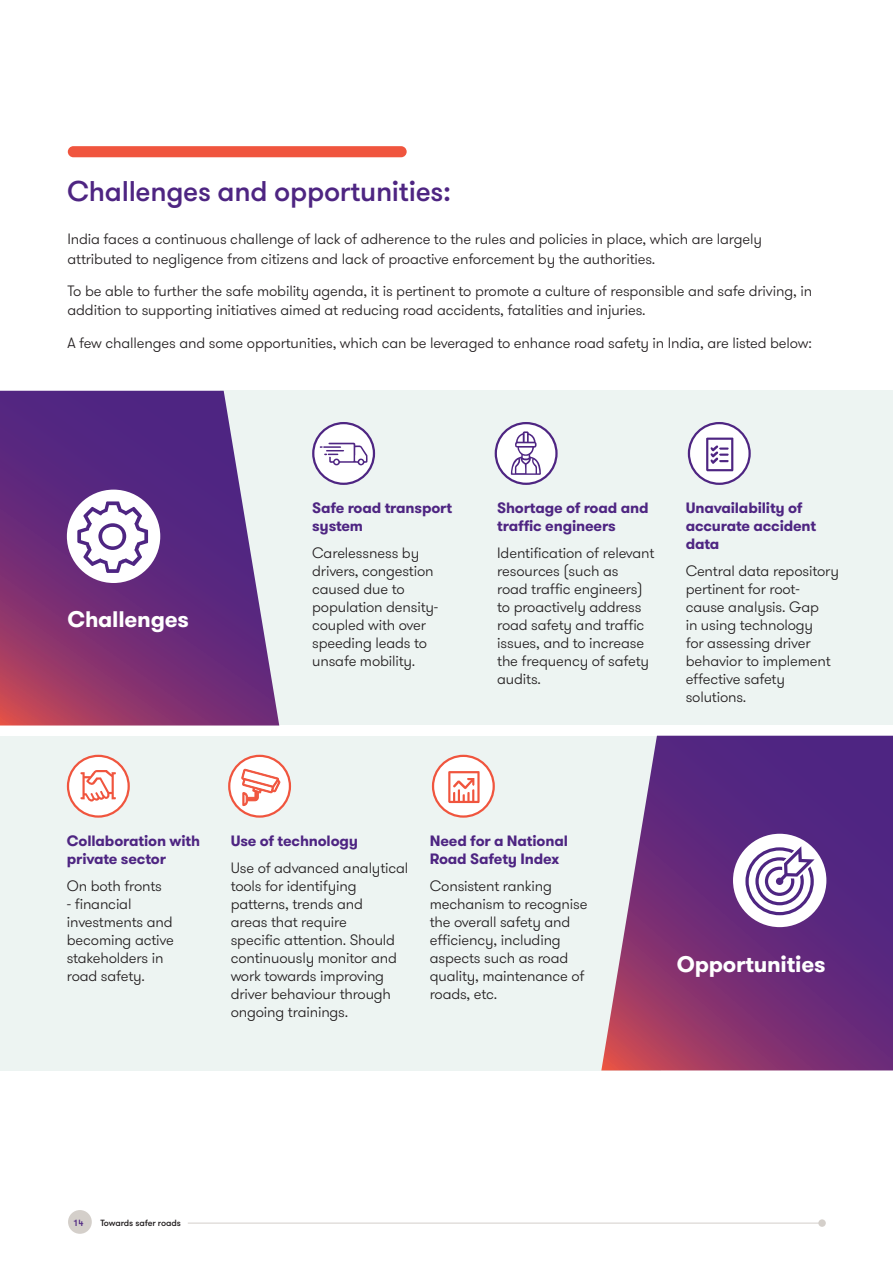
<style>
.page{position:relative;width:893px;height:1263px;background:#fff}
.page>*{position:absolute;margin:0;border:0;box-sizing:border-box;transform-origin:0 0}
._01_Headline_one_Bold_54pt{font:500 28.5px "GT Walsheim Pro";letter-spacing:-.01em;color:#4e2582}
._43_Tbl_head{font:700 22.5px "GT Walsheim Pro";letter-spacing:-.01em;color:#fff}
._12_Body_bullet_level_01{font:300 15px/18px "GT Walsheim Pro";letter-spacing:-.01em;color:#231f20}
._11_Body_text{font:300 15px/19.5px "GT Walsheim Pro";letter-spacing:-.01em;color:#231f20}
._12_Body_bullet_level_01-2{font:700 15px/18px "GT Walsheim Pro";letter-spacing:-.01em;color:#4e2582}
.t1{font:500 9px "GT Walsheim Pro";letter-spacing:-.01em;color:#231f20}
.t2{font:500 9px "GT Walsheim Pro";color:#4e2582}
</style>
<div class="page">
<div style="left:68px;top:1210px;width:24px;height:24px;background:#d4cfca;border-radius:50%"></div>
<div style="left:818px;top:1219px;width:8px;height:8px;background:#d4cfca;border-radius:50%"></div>
<hr style="left:188px;top:1223px;width:634px;height:1px;background:#d4cfca">
<div style="left:221px;top:390px;width:672px;height:335px;background:#edf4f2"></div>
<svg style="left:0;top:391px;width:279px;height:334px;background:#784085"></svg>
<div style="left:313px;top:423px;width:61px;height:61px;background:#fff;border-radius:50%"></div>
<div style="left:312px;top:422px;width:63px;height:63px;border:2px solid #4e2582;border-radius:50%"></div>
<div style="left:496px;top:423px;width:60px;height:61px;background:#fff;border-radius:50%"></div>
<div style="left:495px;top:422px;width:63px;height:63px;border:2px solid #4e2582;border-radius:50%"></div>
<svg style="left:689px;top:423px;width:61px;height:61px;background:#ede9f2"></svg>
<div style="left:688px;top:422px;width:63px;height:63px;border:2px solid #4e2582;border-radius:50%"></div>
<div style="left:67px;top:490px;width:93px;height:93px;background:#fff;border-radius:50%"></div>
<svg style="left:77px;top:501px;width:71px;height:81px"></svg>
<svg style="left:320px;top:443px;width:48px;height:22px"></svg>
<svg style="left:511px;top:431px;width:30px;height:44px"></svg>
<svg style="left:706px;top:438px;width:27px;height:33px"></svg>
<div style="left:0;top:736px;width:660px;height:335px;background:#edf4f2"></div>
<div style="left:68px;top:756px;width:61px;height:60px;background:#fff;border-radius:50%"></div>
<div style="left:67px;top:755px;width:63px;height:63px;border:2px solid #f0553e;border-radius:50%"></div>
<svg style="left:229px;top:756px;width:61px;height:60px"></svg>
<div style="left:228px;top:755px;width:63px;height:63px;border:2px solid #f0553e;border-radius:50%"></div>
<div style="left:433px;top:756px;width:61px;height:60px;background:#fff;border-radius:50%"></div>
<div style="left:432px;top:755px;width:63px;height:63px;border:2px solid #f0553e;border-radius:50%"></div>
<svg style="left:601px;top:736px;width:292px;height:334px;background:#784084"></svg>
<div style="left:733px;top:834px;width:93px;height:93px;background:#fff;border-radius:50%"></div>
<svg style="left:745px;top:846px;width:69px;height:69px"></svg>
<svg style="left:448px;top:771px;width:32px;height:32px"></svg>
<svg style="left:241px;top:765px;width:40px;height:41px;background:#fad0c9"></svg>
<svg style="left:80px;top:770px;width:36px;height:31px"></svg>
<div style="left:68px;top:146px;width:339px;height:11px;background:#f0553e;border-radius:6px"></div>
<p class="_01_Headline_one_Bold_54pt" style="left:67px;top:173px;width:386px">Challenges and opportunities:</p>
<p class="_11_Body_text" style="left:68px;top:229px;width:696px">India faces a continuous challenge of lack of adherence to the rules and policies in place, which are largely attributed to negligence from citizens and lack of proactive enforcement by the authorities.</p>
<p class="_11_Body_text" style="left:68px;top:281px;width:746px">To be able to further the safe mobility agenda, it is pertinent to promote a culture of responsible and safe driving, in addition to supporting initiatives aimed at reducing road accidents, fatalities and injuries.</p>
<p class="_11_Body_text" style="left:68px;top:333px;width:746px">A few challenges and some opportunities, which can be leveraged to enhance road safety in India, are listed below:</p>
<p class="_43_Tbl_head" style="left:68px;top:604px;width:123px">Challenges</p>
<p class="_12_Body_bullet_level_01-2" style="left:312px;top:499px;width:141px">Safe road transport system</p>
<p class="_12_Body_bullet_level_01" style="left:312px;top:544px;width:128px">Carelessness by drivers, congestion caused due to population density&shy;coupled with over speeding leads to unsafe mobility.</p>
<p class="_12_Body_bullet_level_01-2" style="left:497px;top:499px;width:153px">Shortage of road and traffic engineers</p>
<p class="_12_Body_bullet_level_01" style="left:497px;top:544px;width:159px">Identification of relevant resources (such as<br>road traffic engineers) to proactively address road safety and traffic issues, and to increase the frequency of safety audits.</p>
<p class="_12_Body_bullet_level_01-2" style="left:686px;top:499px;width:132px">Unavailability of accurate accident data</p>
<p class="_12_Body_bullet_level_01" style="left:686px;top:562px;width:155px">Central data repository pertinent for root&shy;cause analysis. Gap<br>in using technology<br>for assessing driver behavior to implement effective safety solutions.</p>
<p class="_12_Body_bullet_level_01-2" style="left:67px;top:832px;width:135px">Collaboration with private sector</p>
<p class="_12_Body_bullet_level_01" style="left:67px;top:877px;width:97px">On both fronts</p>
<p class="_12_Body_bullet_level_01" style="left:67px;top:895px;width:108px">- financial investments and becoming active stakeholders in road safety.</p>
<p class="_12_Body_bullet_level_01-2" style="left:231px;top:832px;width:129px">Use of technology</p>
<p class="_12_Body_bullet_level_01" style="left:231px;top:859px;width:179px">Use of advanced analytical tools for identifying patterns, trends and<br>areas that require<br>specific attention. Should continuously monitor and work towards improving driver behaviour through ongoing trainings.</p>
<p class="_12_Body_bullet_level_01-2" style="left:430px;top:832px;width:140px">Need for a National<br>Road Safety Index</p>
<p class="_12_Body_bullet_level_01" style="left:430px;top:877px;width:159px">Consistent ranking mechanism to recognise the overall safety and efficiency, including aspects such as road quality, maintenance of roads, etc.</p>
<p class="_43_Tbl_head" style="left:677px;top:950px;width:150px">Opportunities</p>
<p class="t2" style="left:73px;top:1217px;width:12px">14</p>
<p class="t1" style="left:100px;top:1217px;width:82px">Towards safer roads</p>
</div>
